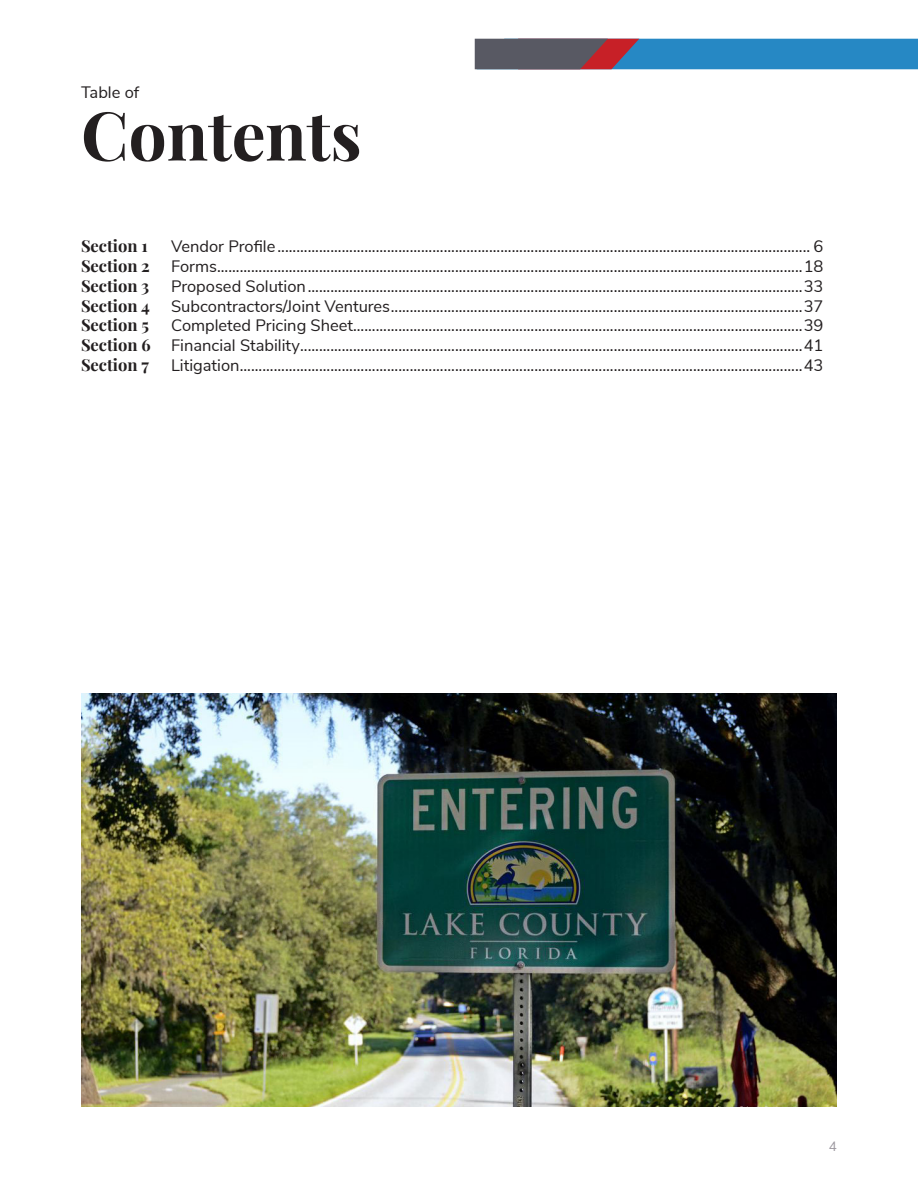
<style>
.page{position:relative;width:918px;height:1188px;background:#fff}
.page>*{position:absolute;margin:0;border:0;box-sizing:border-box;transform-origin:0 0}
.t1{font:700 67.5px "Playfair Display";color:#231f20}
.t2{font:16.5px "Nunito Sans";color:#231f20}
.t3{font:700 16.5px "Playfair Display";color:#231f20}
.t4{font:13.5px "Nunito Sans";color:#9c989f}
.s1{font-family:"Playfair Display";font-weight:700}
</style>
<div class="page">
<svg style="left:475px;top:39px;width:443px;height:30px;background:#3e749e"></svg>
<img style="left:81px;top:693px;width:756px;height:414px">
<p class="t2" style="left:81px;top:80px;width:60px">Table of</p>
<h1 class="t1" style="left:81px;top:82px;width:282px">Contents</h1>
<p class="t3" style="left:81px;top:233px;width:68px">Section 1</p>
<p class="t2" style="left:171px;top:234px;width:654px">Vendor Profile............................................................................................................................................. 6</p>
<p class="t3" style="left:81px;top:253px;width:70px">Section 2</p>
<p class="t2" style="left:171px;top:254px;width:654px">Forms...........................................................................................................................................................18</p>
<p class="t3" style="left:81px;top:273px;width:70px">Section 3</p>
<p class="t2" style="left:171px;top:274px;width:654px">Proposed Solution...................................................................................................................................33</p>
<p class="t3" style="left:81px;top:292px;width:70px">Section 4</p>
<p class="t2" style="left:171px;top:294px;width:654px">Subcontractors/Joint Ventures.............................................................................................................37</p>
<p class="t3" style="left:81px;top:312px;width:70px">Section 5</p>
<p class="t2" style="left:171px;top:314px;width:654px">Completed Pricing Sheet.......................................................................................................................39</p>
<p class="t2" style="left:81px;top:333px;width:744px"><span class="s1">Section 6</span> Financial Stability.....................................................................................................................................41</p>
<p class="t3" style="left:81px;top:352px;width:69px">Section 7</p>
<p class="t2" style="left:171px;top:353px;width:654px">Litigation.....................................................................................................................................................43</p>
<p class="t4" style="left:829px;top:1137px;width:10px">4</p>
</div>
